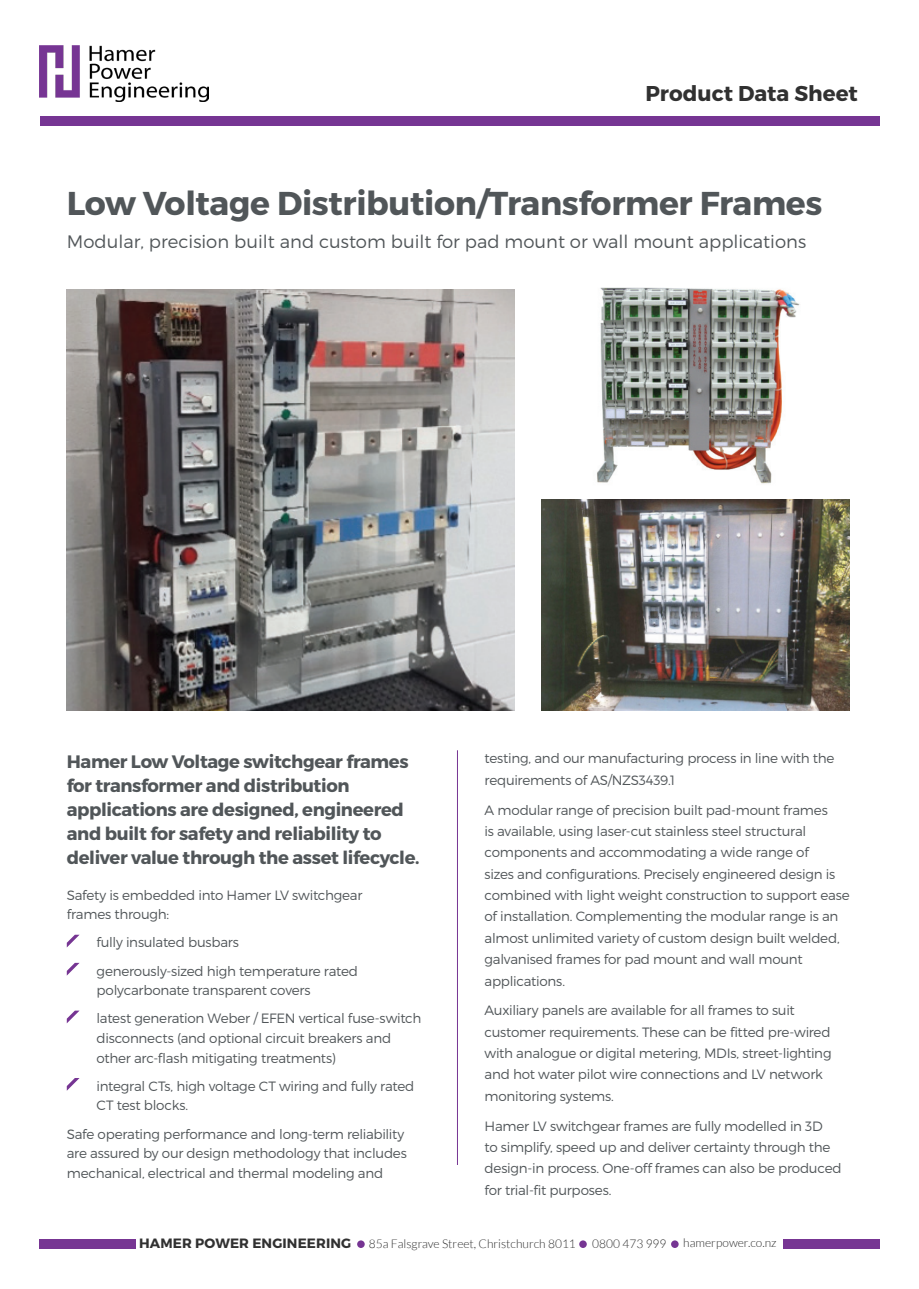
<style>
.page{position:relative;width:919px;height:1289px;background:#fff}
.page>*{position:absolute;margin:0;border:0;box-sizing:border-box;transform-origin:0 0}
.t1{font:700 33px "Montserrat";letter-spacing:-.01em;color:#515659}
.t2{font:700 21.45px "Montserrat";color:#313131}
.t3{font:700 18px/24.2px "Montserrat";letter-spacing:-.02em;color:#515659}
.t4{font:300 18px "Montserrat";color:#515659}
.t5{font:300 13.5px/21.3px "Montserrat";letter-spacing:-.02em;color:#515659}
.t6{font:700 13.5px "Montserrat";letter-spacing:.01em;color:#313131}
.t7{font:300 12px "Lato";color:#313131}
</style>
<div class="page">
<svg style="left:67px;top:934px;width:13px;height:13px"></svg>
<svg style="left:67px;top:962px;width:13px;height:13px"></svg>
<svg style="left:67px;top:1010px;width:13px;height:13px"></svg>
<svg style="left:67px;top:1078px;width:13px;height:12px"></svg>
<hr style="left:457px;top:750px;width:1px;height:414px;background:#763593">
<img style="left:67px;top:289px;width:448px;height:421px">
<img style="left:542px;top:500px;width:307px;height:210px">
<img style="left:573px;top:287px;width:242px;height:228px">
<div style="left:783px;top:1239px;width:96px;height:9px;background:#773593"></div>
<div style="left:40px;top:1239px;width:96px;height:9px;background:#773593"></div>
<div style="left:357px;top:1240px;width:7px;height:7px;background:#763593;border-radius:50%"></div>
<div style="left:579px;top:1240px;width:7px;height:7px;background:#763593;border-radius:50%"></div>
<div style="left:671px;top:1240px;width:7px;height:7px;background:#763593;border-radius:50%"></div>
<div style="left:40px;top:116px;width:839px;height:10px;background:#763593"></div>
<img style="left:40px;top:45px;width:169px;height:56px">
<p class="t2" style="left:645px;top:80px;width:214px">Product Data Sheet</p>
<p class="t1" style="left:67px;top:183px;width:757px">Low Voltage Distribution/Transformer Frames</p>
<p class="t4" style="left:67px;top:230px;width:740px">Modular, precision built and custom built for pad mount or wall mount applications</p>
<p class="t3" style="left:67px;top:749px;width:354px">Hamer Low Voltage switchgear frames for transformer and distribution applications are designed, engineered and built for safety and reliability to deliver value through the asset lifecycle.</p>
<p class="t5" style="left:67px;top:884px;width:297px;line-height:19.6px">Safety is embedded into Hamer LV switchgear frames through:</p>
<p class="t5" style="left:97px;top:931px;width:144px">fully insulated busbars</p>
<p class="t5" style="left:97px;top:960px;width:263px;line-height:19.6px">generously-sized high temperature rated polycarbonate transparent covers</p>
<p class="t5" style="left:97px;top:1008px;width:326px;line-height:19.6px">latest generation Weber / EFEN vertical fuse-switch disconnects (and optional circuit breakers and other arc-flash mitigating treatments)</p>
<p class="t5" style="left:97px;top:1075px;width:319px;line-height:19.6px">integral CTs, high voltage CT wiring and fully rated<br>CT test blocks.</p>
<p class="t5" style="left:67px;top:1123px;width:341px;line-height:19.6px">Safe operating performance and long-term reliability are assured by our design methodology that includes mechanical, electrical and thermal modeling and</p>
<p class="t5" style="left:484px;top:747px;width:351px">testing, and our manufacturing process in line with the requirements of AS/NZS3439.1</p>
<p class="t5" style="left:484px;top:799px;width:366px">A modular range of precision built pad-mount frames<br>is available, using laser-cut stainless steel structural components and accommodating a wide range of<br>sizes and configurations. Precisely engineered design is combined with light weight construction to support ease of installation. Complementing the modular range is an almost unlimited variety of custom design built welded, galvanised frames for pad mount and wall mount applications.</p>
<p class="t5" style="left:484px;top:999px;width:348px">Auxiliary panels are available for all frames to suit customer requirements. These can be fitted pre-wired with analogue or digital metering, MDIs, street-lighting and hot water pilot wire connections and LV network monitoring systems.</p>
<p class="t5" style="left:484px;top:1114px;width:358px">Hamer LV switchgear frames are fully modelled in 3D<br>to simplify, speed up and deliver certainty through the design-in process. One-off frames can also be produced for trial-fit purposes.</p>
<p class="t6" style="left:139px;top:1234px;width:214px">HAMER POWER ENGINEERING</p>
<p class="t7" style="left:369px;top:1237px;width:208px">85a Falsgrave Street, Christchurch 8011</p>
<p class="t7" style="left:592px;top:1237px;width:76px">0800 473 999</p>
<p class="t7" style="left:683px;top:1236px;width:95px">hamerpower.co.nz</p>
</div>
